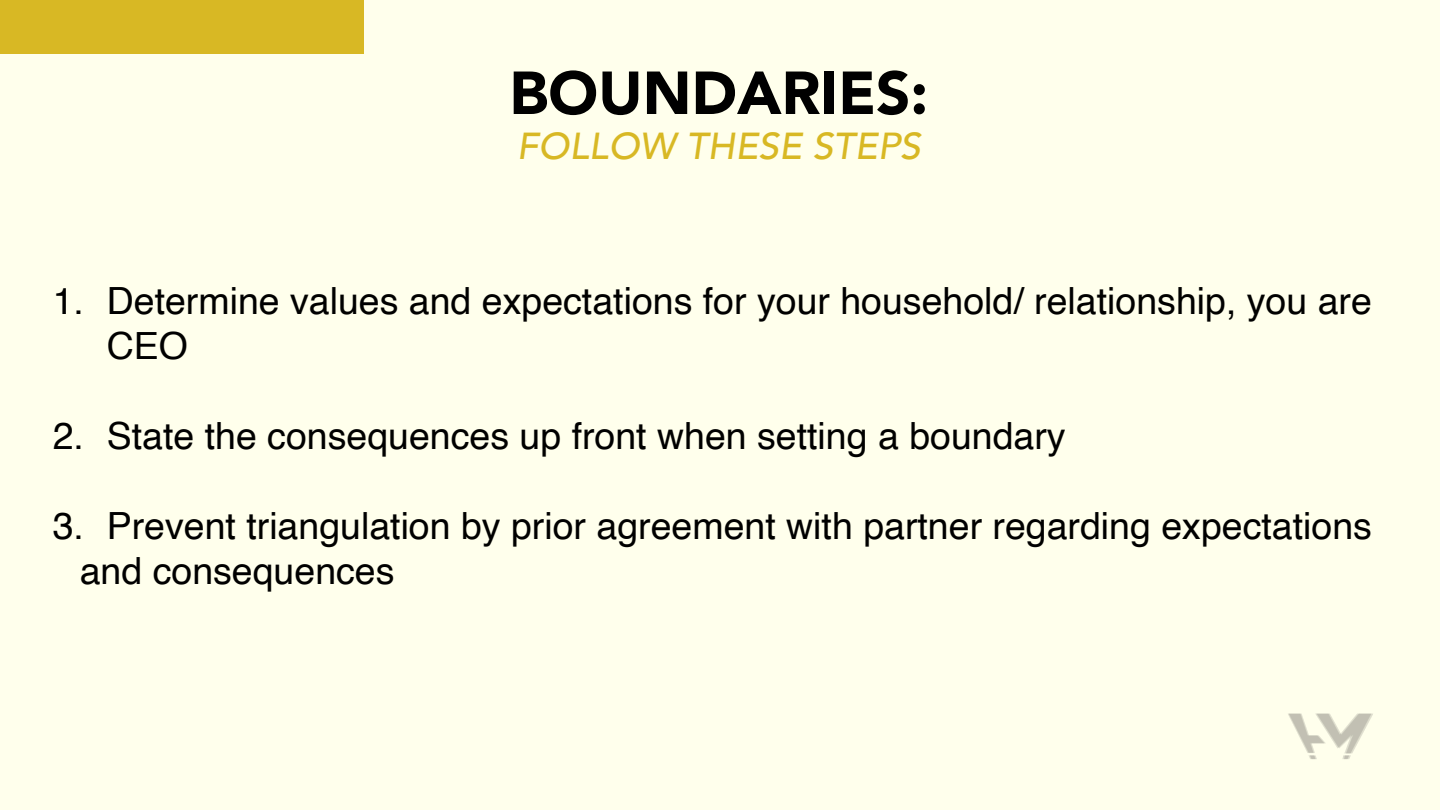
<style>
.page{position:relative;width:1440px;height:810px;background:#ffffec}
.page>*{position:absolute;margin:0;border:0;box-sizing:border-box;transform-origin:0 0}
.t1{font:900 60px "Avenir";color:#000}
.t2{font:37.5px/45px "Helvetica";color:#000}
.t3{font:italic 500 37.5px "Avenir";color:#d8b824}
</style>
<div class="page">
<div style="left:0;top:0;width:363px;height:54px;background:#d8b824"></div>
<img style="left:1288px;top:713px;width:85px;height:46px">
<p class="t1" style="left:509px;top:42px;width:420px">BOUNDARIES:</p>
<p class="t3" style="left:517px;top:124px;width:406px">FOLLOW THESE STEPS</p>
<p class="t2" style="left:107px;top:280px;width:1267px;text-indent:-54px">1. Determine values and expectations for your household/ relationship, you are<br>CEO</p>
<p class="t2" style="left:53px;top:415px;width:1014px">2. State the consequences up front when setting a boundary</p>
<p class="t2" style="left:80px;top:505px;width:1294px;text-indent:-27px">3. Prevent triangulation by prior agreement with partner regarding expectations and consequences</p>
</div>
